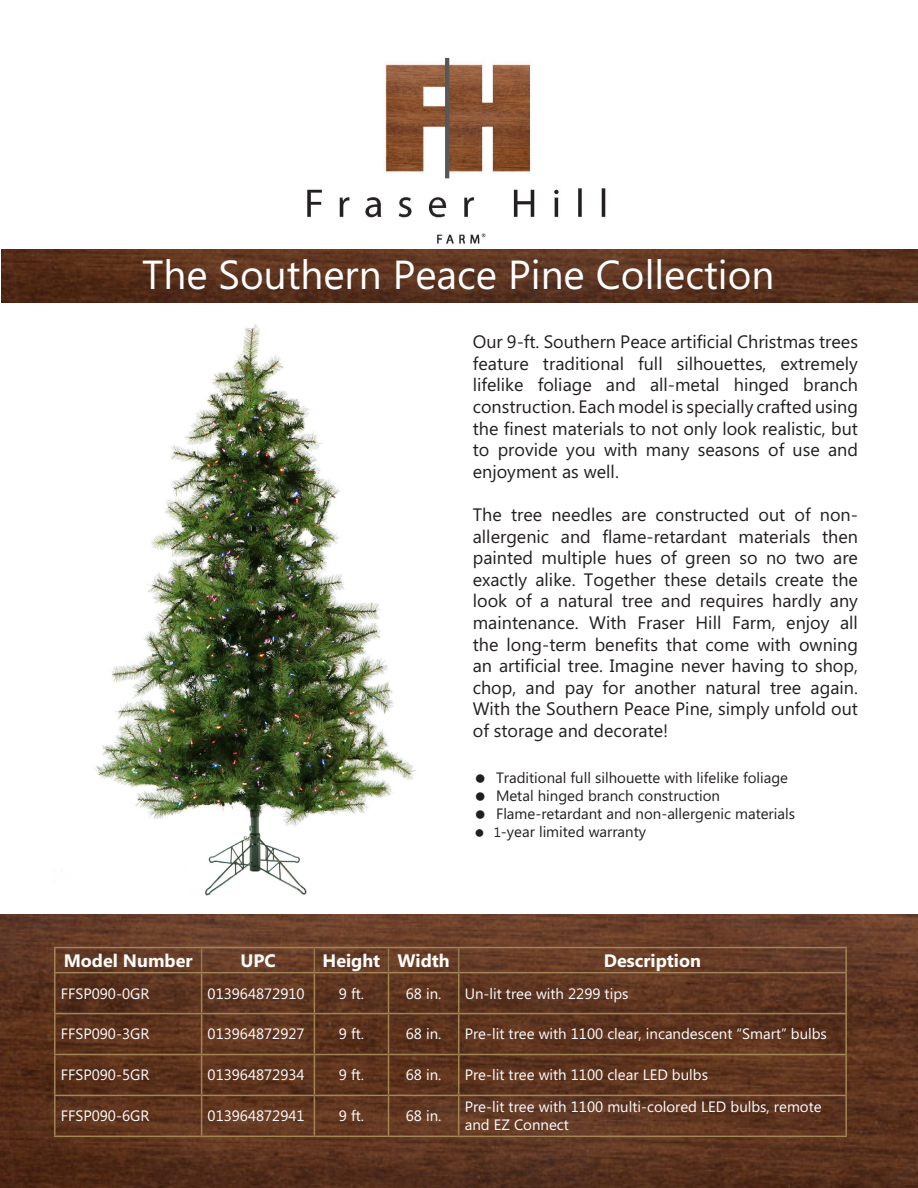
<style>
.page{position:relative;width:918px;height:1188px;background:#fff}
.page>*{position:absolute;margin:0;border:0;box-sizing:border-box;transform-origin:0 0}
.t1{font:40.5px "Microsoft Phags Pa";color:#fff}
.t2{font:18px/21.6px "Microsoft Phags Pa";color:#231f20;text-align:justify}
.t3{font:700 18px "Microsoft Phags Pa";color:#fffefc}
.t4{font:15px/18px "Microsoft Phags Pa";color:#fefcfd}
.t5{font:15px "Microsoft Phags Pa";color:#231f20}
.s1{font-size:13.5px}
</style>
<div class="page">
<img style="left:94px;top:324px;width:322px;height:572px">
<img style="left:307px;top:57px;width:299px;height:187px">
<img style="left:2px;top:250px;width:916px;height:52px">
<img style="left:0;top:914px;width:918px;height:274px">
<svg style="left:201px;top:948px;width:1px;height:24px"></svg>
<svg style="left:314px;top:948px;width:1px;height:24px"></svg>
<svg style="left:388px;top:948px;width:1px;height:24px"></svg>
<svg style="left:458px;top:948px;width:1px;height:24px"></svg>
<hr style="left:54px;top:947px;width:148px;height:1px;background:#a38456">
<hr style="left:54px;top:948px;width:2px;height:24px;background:#a38456">
<hr style="left:202px;top:947px;width:112px;height:1px;background:#a38456">
<hr style="left:314px;top:947px;width:75px;height:1px;background:#a38456">
<hr style="left:388px;top:947px;width:71px;height:1px;background:#a38456">
<hr style="left:459px;top:947px;width:388px;height:1px;background:#a38456">
<hr style="left:845px;top:948px;width:2px;height:24px;background:#a38456">
<hr style="left:54px;top:972px;width:148px;height:1px;background:#a38456">
<hr style="left:202px;top:972px;width:112px;height:1px;background:#a38456">
<hr style="left:314px;top:972px;width:75px;height:1px;background:#a38456">
<hr style="left:388px;top:972px;width:71px;height:1px;background:#a38456">
<hr style="left:459px;top:972px;width:388px;height:1px;background:#a38456">
<hr style="left:54px;top:973px;width:2px;height:40px;background:#a38456">
<hr style="left:201px;top:973px;width:1px;height:40px;background:#a38456">
<hr style="left:314px;top:973px;width:1px;height:40px;background:#a38456">
<hr style="left:388px;top:973px;width:1px;height:40px;background:#a38456">
<hr style="left:458px;top:973px;width:1px;height:40px;background:#a38456">
<hr style="left:845px;top:973px;width:2px;height:40px;background:#a38456">
<hr style="left:54px;top:1013px;width:148px;height:1px;background:#a38456">
<hr style="left:54px;top:1014px;width:2px;height:40px;background:#a38456">
<hr style="left:202px;top:1013px;width:112px;height:1px;background:#a38456">
<hr style="left:201px;top:1014px;width:1px;height:40px;background:#a38456">
<hr style="left:314px;top:1013px;width:75px;height:1px;background:#a38456">
<hr style="left:314px;top:1014px;width:1px;height:40px;background:#a38456">
<hr style="left:388px;top:1013px;width:71px;height:1px;background:#a38456">
<hr style="left:388px;top:1014px;width:1px;height:40px;background:#a38456">
<hr style="left:459px;top:1013px;width:388px;height:1px;background:#a38456">
<hr style="left:458px;top:1014px;width:1px;height:40px;background:#a38456">
<hr style="left:845px;top:1014px;width:2px;height:40px;background:#a38456">
<hr style="left:54px;top:1054px;width:148px;height:1px;background:#a38456">
<hr style="left:54px;top:1055px;width:2px;height:40px;background:#a38456">
<hr style="left:202px;top:1054px;width:112px;height:1px;background:#a38456">
<hr style="left:201px;top:1055px;width:1px;height:40px;background:#a38456">
<hr style="left:314px;top:1054px;width:75px;height:1px;background:#a38456">
<hr style="left:314px;top:1055px;width:1px;height:40px;background:#a38456">
<hr style="left:388px;top:1054px;width:71px;height:1px;background:#a38456">
<hr style="left:388px;top:1055px;width:1px;height:40px;background:#a38456">
<hr style="left:459px;top:1054px;width:388px;height:1px;background:#a38456">
<hr style="left:458px;top:1055px;width:1px;height:40px;background:#a38456">
<hr style="left:845px;top:1055px;width:2px;height:40px;background:#a38456">
<hr style="left:54px;top:1095px;width:148px;height:1px;background:#a38456">
<hr style="left:54px;top:1096px;width:2px;height:40px;background:#a38456">
<hr style="left:202px;top:1095px;width:112px;height:1px;background:#a38456">
<hr style="left:201px;top:1096px;width:1px;height:40px;background:#a38456">
<hr style="left:314px;top:1095px;width:75px;height:1px;background:#a38456">
<hr style="left:314px;top:1096px;width:1px;height:40px;background:#a38456">
<hr style="left:388px;top:1095px;width:71px;height:1px;background:#a38456">
<hr style="left:388px;top:1096px;width:1px;height:40px;background:#a38456">
<hr style="left:459px;top:1095px;width:388px;height:1px;background:#a38456">
<hr style="left:458px;top:1096px;width:1px;height:40px;background:#a38456">
<hr style="left:845px;top:1096px;width:2px;height:40px;background:#a38456">
<hr style="left:54px;top:1136px;width:148px;height:1px;background:#a38456">
<hr style="left:202px;top:1136px;width:112px;height:1px;background:#a38456">
<hr style="left:314px;top:1136px;width:75px;height:1px;background:#a38456">
<hr style="left:388px;top:1136px;width:71px;height:1px;background:#a38456">
<hr style="left:459px;top:1136px;width:388px;height:1px;background:#a38456">
<p class="t1" style="left:142px;top:247px;width:634px">The Southern Peace Pine Collection</p>
<p class="t2" style="left:473px;top:330px;width:387px">Our 9-ft. Southern Peace artificial Christmas trees feature traditional full silhouettes, extremely lifelike foliage and all-metal hinged branch construction. Each model is specially crafted using the finest materials to not only look realistic, but to provide you with many seasons of use and enjoyment as well.</p>
<p class="t2" style="left:473px;top:503px;width:387px">The tree needles are constructed out of non&shy;allergenic and flame-retardant materials then painted multiple hues of green so no two are exactly alike. Together these details create the look of a natural tree and requires hardly any maintenance. With Fraser Hill Farm, enjoy all the long-term benefits that come with owning an artificial tree. Imagine never having to shop, chop, and pay for another natural tree again.<br>With the Southern Peace Pine, simply unfold out of storage and decorate!</p>
<p class="t5" style="left:496px;top:767px;width:294px">Traditional full silhouette with lifelike foliage</p>
<p class="t5" style="left:496px;top:785px;width:225px">Metal hinged branch construction</p>
<p class="t5" style="left:496px;top:803px;width:301px">Flame-retardant and non-allergenic materials</p>
<p class="t5" style="left:494px;top:821px;width:154px"><span class="s1">1</span>-year limited warranty</p>
<p class="t3" style="left:64px;top:947px;width:130px">Model Number</p>
<p class="t3" style="left:240px;top:947px;width:37px">UPC</p>
<p class="t3" style="left:323px;top:947px;width:59px">Height</p>
<p class="t3" style="left:398px;top:947px;width:54px">Width</p>
<p class="t3" style="left:604px;top:947px;width:99px">Description</p>
<p class="t4" style="left:61px;top:984px;width:90px">FFSP090-0GR</p>
<p class="t4" style="left:208px;top:984px;width:99px">013964872910</p>
<p class="t4" style="left:339px;top:984px;width:27px">9 ft.</p>
<p class="t4" style="left:406px;top:984px;width:37px">68 in.</p>
<p class="t4" style="left:465px;top:984px;width:165px">Un-lit tree with 2299 tips</p>
<p class="t4" style="left:61px;top:1024px;width:90px">FFSP090-3GR</p>
<p class="t4" style="left:208px;top:1024px;width:99px">013964872927</p>
<p class="t4" style="left:339px;top:1024px;width:27px">9 ft.</p>
<p class="t4" style="left:406px;top:1024px;width:37px">68 in.</p>
<p class="t4" style="left:465px;top:1024px;width:364px">Pre-lit tree with 1100 clear, incandescent “Smart” bulbs</p>
<p class="t4" style="left:61px;top:1065px;width:90px">FFSP090-5GR</p>
<p class="t4" style="left:208px;top:1065px;width:99px">013964872934</p>
<p class="t4" style="left:339px;top:1065px;width:27px">9 ft.</p>
<p class="t4" style="left:406px;top:1065px;width:37px">68 in.</p>
<p class="t4" style="left:465px;top:1065px;width:245px">Pre-lit tree with 1100 clear LED bulbs</p>
<p class="t4" style="left:61px;top:1106px;width:90px">FFSP090-6GR</p>
<p class="t4" style="left:208px;top:1106px;width:99px">013964872941</p>
<p class="t4" style="left:339px;top:1106px;width:27px">9 ft.</p>
<p class="t4" style="left:406px;top:1106px;width:37px">68 in.</p>
<p class="t4" style="left:465px;top:1097px;width:358px">Pre-lit tree with 1100 multi-colored LED bulbs, remote and EZ Connect</p>
</div>
